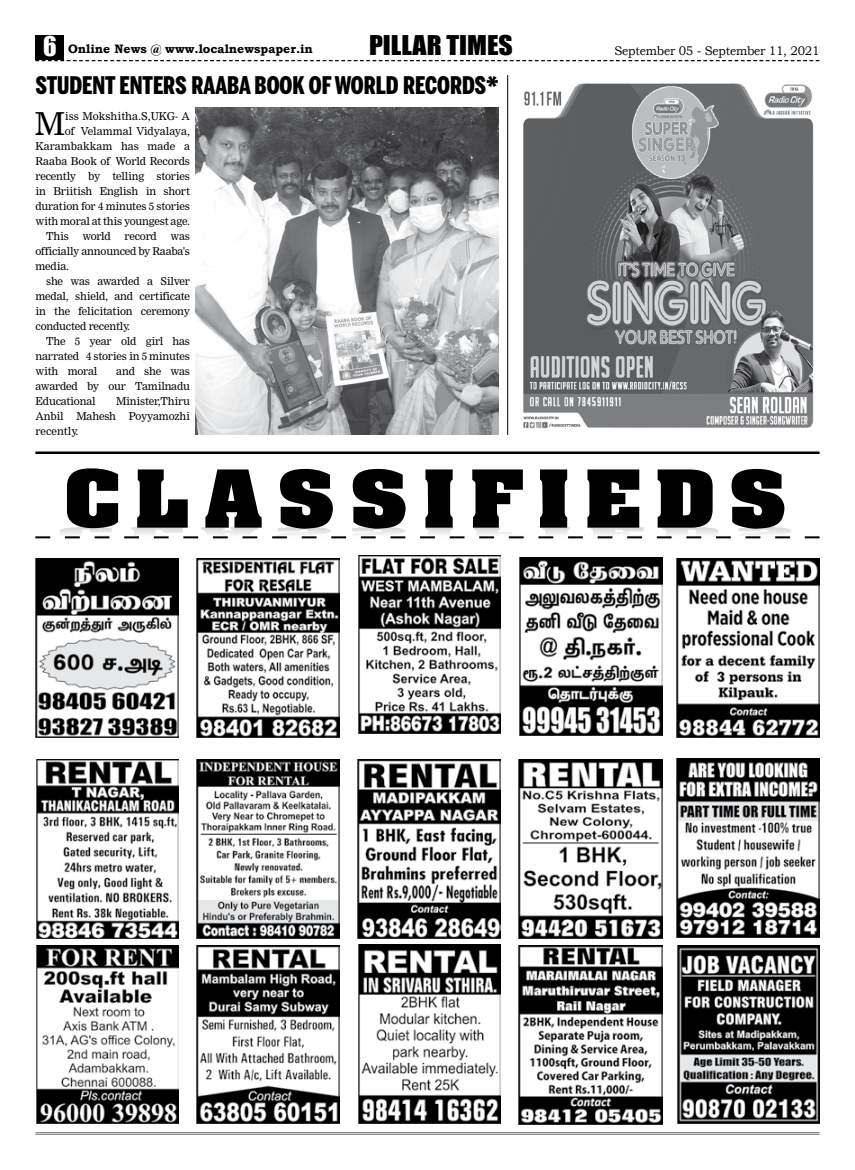
<style>
.page{position:relative;width:855px;height:1170px;background:#fff}
.page>*{position:absolute;margin:0;border:0;box-sizing:border-box;transform-origin:0 0}
.t1{font:700 67.75px "Aardvark";letter-spacing:.19em;color:#000;scale:1.18 1}
.t2{font:30.88px "Nimrod";color:#000}
.t3{font:25px "Impact";color:#000;scale:1.11 1}
.t4{font:900 24.12px "Benton Sans Comp";color:#000}
.t5{font:12.5px "Bookman Old Style";letter-spacing:-.02em;color:#000;scale:.96 1}
.t6{font:700 12.25px "Bookman Old Style";color:#000}
.t7{font:10.62px/15px "Nimrod";letter-spacing:-.02em;color:#000;text-align:justify}
.t8{font:10.62px "Nimrod";color:#000}
.s1{font-family:"Impact";font-weight:400;font-size:25px;color:#fff}
</style>
<div class="page">
<svg style="left:35px;top:60px;width:785px;height:1px"></svg>
<hr style="left:35px;top:1132px;width:785px;height:1px;background:#808285">
<hr style="left:35px;top:1134px;width:785px;height:1px;background:#808285">
<div style="left:35px;top:35px;width:29px;height:25px;background:#000"></div>
<hr style="left:35px;top:452px;width:785px;height:2px;background:#000">
<img style="left:196px;top:107px;width:303px;height:328px">
<img style="left:523px;top:83px;width:291px;height:346px">
<hr style="left:507px;top:75px;width:1px;height:360px;background:#000">
<img style="left:677px;top:946px;width:143px;height:177px">
<img style="left:676px;top:759px;width:144px;height:178px">
<img style="left:676px;top:558px;width:144px;height:179px">
<img style="left:519px;top:760px;width:143px;height:178px">
<img style="left:519px;top:945px;width:143px;height:179px">
<img style="left:358px;top:760px;width:143px;height:179px">
<img style="left:358px;top:945px;width:143px;height:178px">
<img style="left:358px;top:555px;width:143px;height:178px">
<img style="left:196px;top:760px;width:144px;height:178px">
<img style="left:196px;top:945px;width:144px;height:179px">
<img style="left:196px;top:559px;width:144px;height:178px">
<img style="left:36px;top:760px;width:143px;height:178px">
<img style="left:36px;top:946px;width:143px;height:178px">
<img style="left:35px;top:559px;width:144px;height:178px">
<img style="left:519px;top:557px;width:143px;height:179px">
<svg style="left:35px;top:536px;width:785px;height:3px"></svg>
<p class="t6" style="left:43px;top:40px;width:271px"><span class="s1">6</span> Online News @ www.localnewspaper.in</p>
<h3 class="t3" style="left:369px;top:26px;width:131px">PILLAR TIMES</h3>
<p class="t5" style="left:615px;top:42px;width:215px">September 05 - September 11, 2021</p>
<h3 class="t4" style="left:35px;top:71px;width:24px">STUDENT</h3>
<h3 class="t4" style="left:119px;top:71px;width:12px">ENTERS</h3>
<h3 class="t4" style="left:191px;top:71px;width:25px">RAABA</h3>
<h3 class="t4" style="left:255px;top:71px;width:110px">BOOK OF WORLD</h3>
<h3 class="t4" style="left:403px;top:71px;width:48px">RECORDS</h3>
<h3 class="t4" style="left:486px;top:71px;width:14px">*</h3>
<h2 class="t2" style="left:35px;top:105px;width:32px">M</h2>
<p class="t8" style="left:65px;top:110px;width:127px">iss Mokshitha.S,UKG- A</p>
<p class="t8" style="left:65px;top:125px;width:127px">of Velammal Vidyalaya,</p>
<p class="t8" style="left:36px;top:140px;width:156px">Karambakkam has made a</p>
<p class="t8" style="left:36px;top:155px;width:156px">Raaba Book of World Records</p>
<p class="t7" style="left:36px;top:169px;width:156px">recently by telling stories</p>
<p class="t7" style="left:36px;top:184px;width:156px">in Briitish English in short</p>
<p class="t7" style="left:36px;top:199px;width:156px">duration for 4 minutes 5 stories</p>
<p class="t7" style="left:36px;top:214px;width:156px">with moral at this youngest age.</p>
<p class="t7" style="left:46px;top:229px;width:24px">This</p>
<p class="t7" style="left:83px;top:229px;width:30px">world</p>
<p class="t7" style="left:125px;top:229px;width:34px">record</p>
<p class="t7" style="left:36px;top:229px;width:156px;text-indent:135px">was officially announced by Raaba's media.</p>
<p class="t7" style="left:36px;top:274px;width:156px;text-indent:11px">she was awarded a Silver medal, shield, and certificate in the felicitation ceremony conducted recently.</p>
<p class="t7" style="left:36px;top:334px;width:156px;text-indent:11px">The 5 year old girl has narrated 4 stories in 5 minutes with moral</p>
<p class="t7" style="left:36px;top:364px;width:156px;text-indent:81px">and she was awarded by our Tamilnadu Educational</p>
<p class="t7" style="left:36px;top:394px;width:156px;text-indent:81px">Minister,Thiru Anbil Mahesh Poyyamozhi recently.</p>
<h1 class="t1" style="left:64px;top:441px;width:613px">CLASSIFIEDS</h1>
</div>
